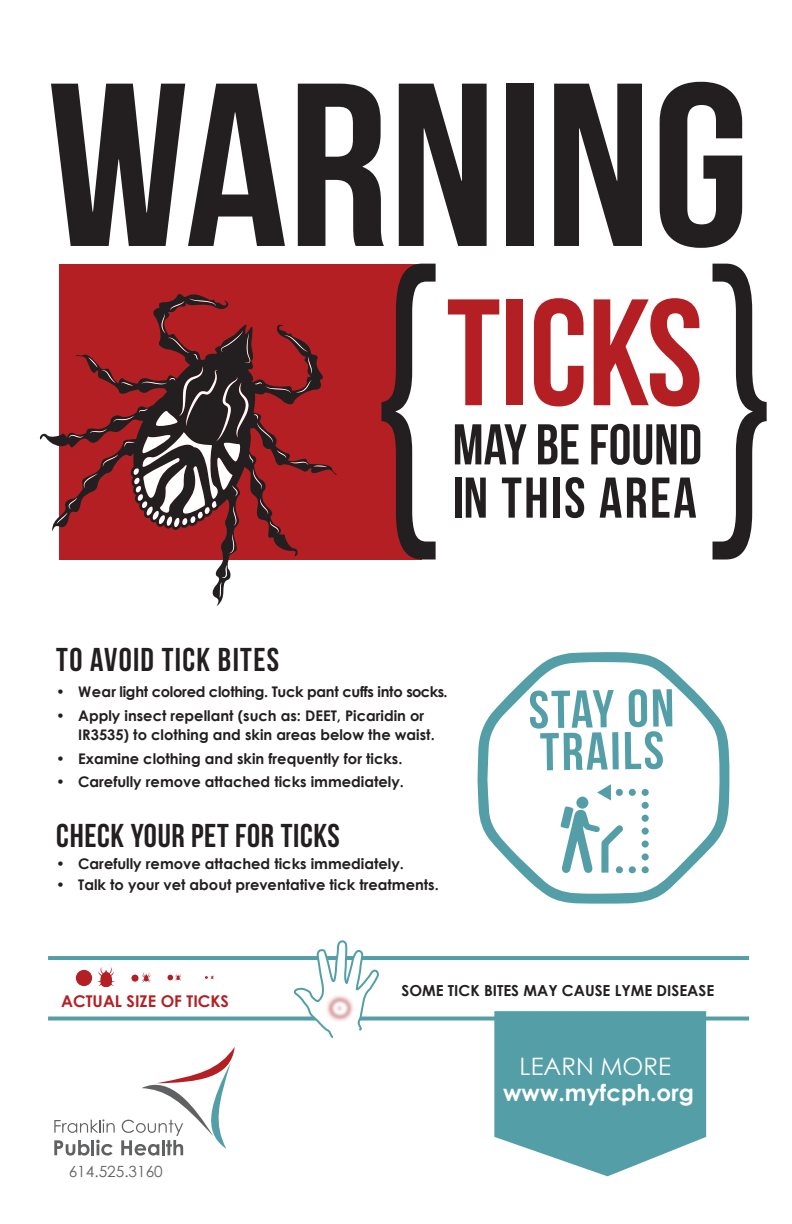
<style>
.page{position:relative;width:792px;height:1224px;background:#fff}
.page>*{position:absolute;margin:0;border:0;box-sizing:border-box;transform-origin:0 0}
.t1{font:333.2px "Avenir Next Condensed";color:#231f20;scale:.79 1}
.t2{font:231.9px "Bebas Neue";color:#231f20;scale:1.09 1}
.t3{font:151.2px "Bebas Neue";color:#b41f24}
.t4{font:57.3px/53.2px "Bebas Neue";color:#231f20}
.t5{font:53.1px/42.3px "Bebas Neue";color:#549fa7}
.t6{font:33px "Bebas Neue";letter-spacing:.02em;color:#231f20}
.t7{font:33px "Bebas Neue";letter-spacing:.04em;color:#231f20}
.t8{font:24.1px "Century Gothic";color:#fff}
.t9{font:700 23px "Century Gothic";color:#fff}
.t10{font:700 16.2px "Century Gothic";color:#b41f24}
.t11{font:15.4px "Century Gothic";color:#606162}
.t12{font:700 15.2px "Century Gothic";color:#231f20}
.t13{font:700 14.7px/19.8px "Century Gothic";color:#231f20}
.t14{font:700 14.7px "Century Gothic";letter-spacing:-.02em;color:#231f20}
</style>
<div class="page">
<div style="left:76px;top:970px;width:16px;height:16px;background:#b41f24;border-radius:50%"></div>
<svg style="left:168px;top:973px;width:14px;height:8px"></svg>
<svg style="left:205px;top:975px;width:9px;height:4px"></svg>
<svg style="left:494px;top:1011px;width:212px;height:165px;background:#69abb2"></svg>
<svg style="left:478px;top:652px;width:252px;height:252px"></svg>
<div style="left:60px;top:265px;width:362px;height:295px;background:#b41f24"></div>
<svg style="left:54px;top:1119px;width:61px;height:14px"></svg>
<svg style="left:54px;top:1140px;width:59px;height:16px"></svg>
<svg style="left:121px;top:1047px;width:114px;height:109px"></svg>
<svg style="left:39px;top:289px;width:298px;height:317px"></svg>
<svg style="left:219px;top:565px;width:8px;height:33px"></svg>
<svg style="left:57px;top:298px;width:270px;height:255px"></svg>
<svg style="left:390px;top:272px;width:32px;height:280px"></svg>
<hr style="left:48px;top:956px;width:701px;height:4px;background:#549fa7">
<svg style="left:48px;top:1017px;width:701px;height:4px;background:#61a6ad"></svg>
<svg style="left:560px;top:752px;width:72px;height:121px"></svg>
<div style="left:576px;top:797px;width:12px;height:12px;background:#549fa7;border-radius:50%"></div>
<div style="left:642px;top:802px;width:7px;height:7px;background:#549fa7;border-radius:50%"></div>
<div style="left:642px;top:840px;width:7px;height:8px;background:#549fa7;border-radius:50%"></div>
<div style="left:642px;top:827px;width:7px;height:8px;background:#549fa7;border-radius:50%"></div>
<div style="left:642px;top:866px;width:7px;height:7px;background:#549fa7;border-radius:50%"></div>
<div style="left:642px;top:815px;width:7px;height:7px;background:#549fa7;border-radius:50%"></div>
<div style="left:642px;top:853px;width:7px;height:7px;background:#549fa7;border-radius:50%"></div>
<div style="left:616px;top:866px;width:7px;height:7px;background:#549fa7;border-radius:50%"></div>
<div style="left:629px;top:866px;width:7px;height:7px;background:#549fa7;border-radius:50%"></div>
<div style="left:642px;top:789px;width:7px;height:7px;background:#549fa7;border-radius:50%"></div>
<div style="left:629px;top:789px;width:7px;height:7px;background:#549fa7;border-radius:50%"></div>
<div style="left:616px;top:789px;width:7px;height:7px;background:#549fa7;border-radius:50%"></div>
<svg style="left:292px;top:940px;width:72px;height:81px"></svg>
<img style="left:294px;top:963px;width:91px;height:58px">
<img style="left:295px;top:964px;width:89px;height:57px">
<img style="left:303px;top:971px;width:74px;height:67px">
<svg style="left:97px;top:967px;width:18px;height:20px"></svg>
<div style="left:131px;top:975px;width:8px;height:7px;background:#b41f24;border-radius:50%"></div>
<svg style="left:141px;top:972px;width:10px;height:11px"></svg>
<h2 class="t2" style="left:47px;top:39px;width:646px">WARNING</h2>
<h1 class="t1" style="left:381px;top:106px;width:85px">{</h1>
<h3 class="t3" style="left:447px;top:270px;width:258px">TICKS</h3>
<h3 class="t4" style="left:453px;top:417px;width:251px">MAY BE FOUND<br>IN THIS AREA</h3>
<h3 class="t7" style="left:56px;top:641px;width:224px">TO AVOID TICK BITES</h3>
<p class="t14" style="left:56px;top:683px;width:393px">• Wear light colored clothing. Tuck pant cuffs into socks.</p>
<p class="t13" style="left:78px;top:705px;width:358px;text-indent:-22px">• Apply insect repellant (such as: DEET, Picaridin or<br>IR3535) to clothing and skin areas below the waist.</p>
<p class="t13" style="left:56px;top:748px;width:348px">• Examine clothing and skin frequently for ticks.</p>
<p class="t13" style="left:56px;top:772px;width:349px">• Carefully remove attached ticks immediately.</p>
<h3 class="t6" style="left:56px;top:817px;width:285px">CHECK YOUR PET FOR TICKS</h3>
<p class="t13" style="left:56px;top:853px;width:349px">• Carefully remove attached ticks immediately.</p>
<p class="t13" style="left:56px;top:875px;width:384px">• Talk to your vet about preventative tick treatments.</p>
<h3 class="t5" style="left:528px;top:688px;width:147px;rotate:-1deg">STAY ON<br>TRAILS</h3>
<p class="t10" style="left:61px;top:991px;width:169px">ACTUAL SIZE OF TICKS</p>
<p class="t11" style="left:69px;top:1162px;width:96px">614.525.3160</p>
<p class="t12" style="left:402px;top:981px;width:314px">SOME TICK BITES MAY CAUSE LYME DISEASE</p>
<h3 class="t8" style="left:520px;top:1051px;width:153px">LEARN MORE</h3>
<h3 class="t9" style="left:503px;top:1078px;width:192px">www.myfcph.org</h3>
</div>
